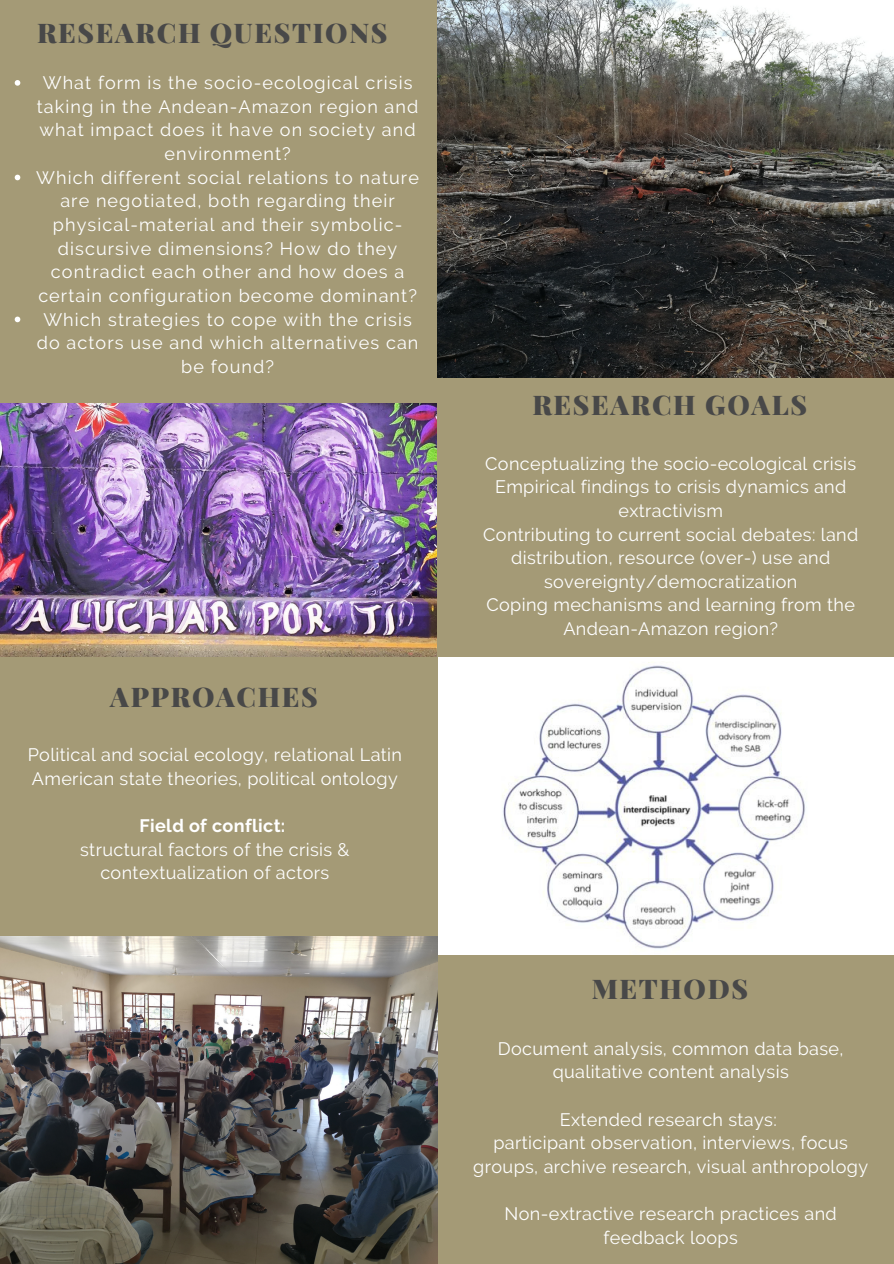
<style>
.page{position:relative;width:894px;height:1264px;background:#fff}
.page>*{position:absolute;margin:0;border:0;box-sizing:border-box;transform-origin:0 0}
.t1{font:900 27.15px "Playfair Display";letter-spacing:.06em;color:#484848}
.t2{font:18px/23.7px "Raleway";letter-spacing:.02em;color:#fff;text-align:center}
.t3{font:18px/23.7px "Raleway";letter-spacing:.06em;color:#fff;text-align:center}
.t4{font:700 18px "Raleway";letter-spacing:.02em;color:#fff}
</style>
<div class="page">
<img style="left:502px;top:662px;width:304px;height:287px">
<img style="left:0;top:403px;width:437px;height:253px">
<div style="left:437px;top:339px;width:456px;height:318px;background:#a49a76"></div>
<div style="left:0;top:0;width:442px;height:403px;background:#a49a76"></div>
<div style="left:0;top:656px;width:437px;height:354px;background:#a49a76"></div>
<svg style="left:15px;top:80px;width:5px;height:6px"></svg>
<svg style="left:15px;top:175px;width:5px;height:5px"></svg>
<svg style="left:15px;top:316px;width:5px;height:6px"></svg>
<div style="left:421px;top:954px;width:472px;height:309px;background:#a49a76"></div>
<img style="left:0;top:936px;width:437px;height:327px">
<img style="left:437px;top:0;width:456px;height:377px">
<p class="t1" style="left:37px;top:14px;width:352px">RESEARCH QUESTIONS</p>
<p class="t3" style="left:37px;top:71px;width:383px">What form is the socio-ecological crisis taking in the Andean-Amazon region and what impact does it have on society and environment?</p>
<p class="t3" style="left:36px;top:165px;width:384px">Which different social relations to nature are negotiated, both regarding their physical-material and their symbolic&shy;discursive dimensions? How do they contradict each other and how does a certain configuration become dominant?</p>
<p class="t3" style="left:37px;top:307px;width:383px">Which strategies to cope with the crisis do actors use and which alternatives can be found?</p>
<p class="t1" style="left:110px;top:677px;width:209px">APPROACHES</p>
<p class="t2" style="left:28px;top:743px;width:376px;text-align:left">Political and social ecology, relational Latin<br>American state theories, political ontology</p>
<p class="t4" style="left:139px;top:815px;width:147px">Field of conflict:</p>
<p class="t2" style="left:80px;top:837px;width:271px">structural factors of the crisis &amp; contextualization of actors</p>
<p class="t1" style="left:532px;top:385px;width:276px">RESEARCH GOALS</p>
<p class="t2" style="left:485px;top:451px;width:372px">Conceptualizing the socio-ecological crisis</p>
<p class="t2" style="left:495px;top:475px;width:353px">Empirical findings to crisis dynamics and extractivism</p>
<p class="t2" style="left:483px;top:522px;width:376px">Contributing to current social debates: land distribution, resource (over-) use and sovereignty/democratization</p>
<p class="t2" style="left:486px;top:593px;width:370px">Coping mechanisms and learning from the<br>Andean-Amazon region?</p>
<p class="t1" style="left:591px;top:969px;width:158px">METHODS</p>
<p class="t2" style="left:498px;top:1036px;width:347px">Document analysis, common data base, qualitative content analysis</p>
<p class="t2" style="left:559px;top:1107px;width:218px">Extended research stays:</p>
<p class="t2" style="left:473px;top:1131px;width:396px">participant observation, interviews, focus groups, archive research, visual anthropology</p>
<p class="t2" style="left:504px;top:1202px;width:334px">Non-extractive research practices and feedback loops</p>
</div>
